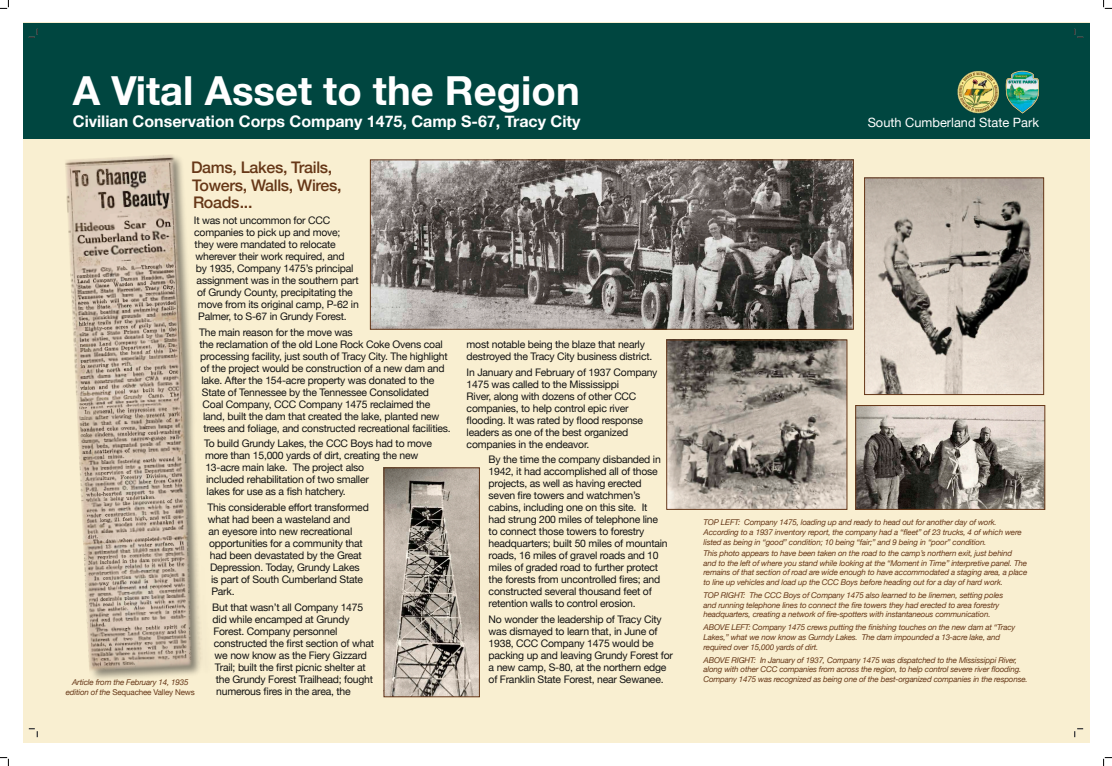
<style>
.page{position:relative;width:1112px;height:766px;background:#fff}
.page>*{position:absolute;margin:0;border:0;box-sizing:border-box;transform-origin:0 0}
.t1{font:700 40px "Helvetica Neue";color:#fff}
.t2{font:700 16px "Helvetica Neue";color:#fff}
.t3{font:500 16px/17.6px "Helvetica Neue";letter-spacing:-.02em;color:#663717}
.t4{font:12.8px "Helvetica Neue";color:#fff}
.t5{font:10.4px/12px "Helvetica Neue";letter-spacing:-.02em;color:#121212}
.t6{font:italic 8px/9.6px "Helvetica Neue";letter-spacing:-.02em;color:#663717}
.s1{font-style:normal}
</style>
<div class="page">
<div style="left:23px;top:23px;width:1066px;height:720px;background:#f9efd1"></div>
<div style="left:23px;top:23px;width:1066px;height:115px;background:#004640"></div>
<img style="left:65px;top:155px;width:137px;height:519px">
<img style="left:668px;top:342px;width:177px;height:165px">
<div style="left:666px;top:340px;width:181px;height:169px;border:1px solid #663717"></div>
<img style="left:857px;top:407px;width:185px;height:100px">
<div style="left:855px;top:405px;width:189px;height:104px;border:1px solid #663717"></div>
<img style="left:866px;top:180px;width:175px;height:213px">
<div style="left:864px;top:178px;width:179px;height:217px;border:1px solid #663717"></div>
<img style="left:372px;top:162px;width:479px;height:165px">
<div style="left:370px;top:160px;width:483px;height:169px;border:1px solid #663717"></div>
<img style="left:386px;top:469px;width:91px;height:226px">
<div style="left:384px;top:467px;width:95px;height:230px;border:1px solid #663717"></div>
<svg style="left:29px;top:29px;width:9px;height:9px"></svg>
<svg style="left:29px;top:728px;width:9px;height:9px"></svg>
<svg style="left:1074px;top:29px;width:8px;height:9px"></svg>
<svg style="left:1074px;top:728px;width:8px;height:9px"></svg>
<svg style="left:0;top:0;width:9px;height:9px"></svg>
<svg style="left:0;top:757px;width:9px;height:9px"></svg>
<svg style="left:1103px;top:0;width:8px;height:9px"></svg>
<svg style="left:1103px;top:757px;width:8px;height:9px"></svg>
<h1 class="t1" style="left:73px;top:59px;width:147px">Subject</h1>
<h1 class="t1" style="left:73px;top:59px;width:508px">A Vital Asset to the Region</h1>
<h2 class="t2" style="left:73px;top:109px;width:509px">Civilian Conservation Corps Company 1475, Camp S-67, Tracy City</h2>
<p class="t4" style="left:867px;top:113px;width:173px">South Cumberland State Park</p>
<h2 class="t3" style="left:191px;top:157px;width:152px">Dams, Lakes, Trails,<br>Towers, Walls, Wires,<br>Roads...</h2>
<p class="t5" style="left:194px;top:215px;width:138px">It was not uncommon for CCC</p>
<p class="t5" style="left:194px;top:227px;width:148px">companies to pick up and move;</p>
<p class="t5" style="left:194px;top:239px;width:143px">they were mandated to relocate</p>
<p class="t5" style="left:195px;top:251px;width:150px">wherever their work required, and</p>
<p class="t5" style="left:196px;top:263px;width:159px">by 1935, Company 1475’s principal</p>
<p class="t5" style="left:196px;top:275px;width:163px">assignment was in the southern part</p>
<p class="t5" style="left:197px;top:287px;width:157px">of Grundy County, precipitating the</p>
<p class="t5" style="left:198px;top:299px;width:162px">move from its original camp, P-62 in</p>
<p class="t5" style="left:198px;top:311px;width:150px">Palmer, to S-67 in Grundy Forest.</p>
<p class="t5" style="left:199px;top:326px;width:155px">The main reason for the move was</p>
<p class="t5" style="left:199px;top:338px;width:245px">the reclamation of the old Lone Rock Coke Ovens coal</p>
<p class="t5" style="left:200px;top:350px;width:249px">processing facility, just south of Tracy City. The highlight</p>
<p class="t5" style="left:200px;top:362px;width:245px">of the project would be construction of a new dam and</p>
<p class="t5" style="left:201px;top:374px;width:234px">lake. After the 154-acre property was donated to the</p>
<p class="t5" style="left:202px;top:386px;width:229px">State of Tennessee by the Tennessee Consolidated</p>
<p class="t5" style="left:202px;top:398px;width:229px">Coal Company, CCC Company 1475 reclaimed the</p>
<p class="t5" style="left:203px;top:410px;width:238px">land, built the dam that created the lake, planted new</p>
<p class="t5" style="left:203px;top:422px;width:249px">trees and foliage, and constructed recreational facilities.</p>
<p class="t5" style="left:204px;top:438px;width:229px">To build Grundy Lakes, the CCC Boys had to move more than 15,000 yards of dirt, creating the new 13-acre main lake. The project also<br>included rehabilitation of two smaller<br>lakes for use as a fish hatchery.</p>
<p class="t5" style="left:207px;top:502px;width:163px">This considerable effort transformed</p>
<p class="t5" style="left:208px;top:514px;width:144px">what had been a wasteland and</p>
<p class="t5" style="left:208px;top:526px;width:145px">an eyesore into new recreational</p>
<p class="t5" style="left:209px;top:538px;width:155px">opportunities for a community that</p>
<p class="t5" style="left:210px;top:550px;width:153px">had been devastated by the Great</p>
<p class="t5" style="left:210px;top:562px;width:151px">Depression. Today, Grundy Lakes</p>
<p class="t5" style="left:211px;top:574px;width:154px">is part of South Cumberland State</p>
<p class="t5" style="left:211px;top:586px;width:25px">Park.</p>
<p class="t5" style="left:212px;top:601px;width:152px">But that wasn’t all Company 1475</p>
<p class="t5" style="left:212px;top:613px;width:138px">did while encamped at Grundy</p>
<p class="t5" style="left:213px;top:625px;width:125px">Forest. Company personnel</p>
<p class="t5" style="left:214px;top:637px;width:162px">constructed the first section of what</p>
<p class="t5" style="left:214px;top:649px;width:154px">we now know as the Fiery Gizzard</p>
<p class="t5" style="left:215px;top:661px;width:152px">Trail; built the first picnic shelter at</p>
<p class="t5" style="left:216px;top:673px;width:159px">the Grundy Forest Trailhead; fought</p>
<p class="t5" style="left:216px;top:685px;width:136px">numerous fires in the area, the</p>
<h2 class="t2" style="left:412px;top:109px;width:162px">“Camp Alvin C. York”</h2>
<p class="t5" style="left:466px;top:339px;width:187px">most notable being the blaze that nearly destroyed the Tracy City business district.</p>
<p class="t5" style="left:466px;top:366px;width:192px">In January and February of 1937 Company 1475 was called to the Mississippi<br>River, along with dozens of other CCC companies, to help control epic river flooding. It was rated by flood response leaders as one of the best organized companies in the endeavor.</p>
<p class="t5" style="left:488px;top:454px;width:180px">By the time the company disbanded in 1942, it had accomplished all of those projects, as well as having erected seven fire towers and watchmen’s cabins, including one on this site. It<br>had strung 200 miles of telephone line to connect those towers to forestry headquarters; built 50 miles of mountain roads, 16 miles of gravel roads and 10 miles of graded road to further protect the forests from uncontrolled fires; and constructed several thousand feet of retention walls to control erosion.</p>
<p class="t5" style="left:488px;top:614px;width:186px">No wonder the leadership of Tracy City was dismayed to learn that, in June of 1938, CCC Company 1475 would be packing up and leaving Grundy Forest for a new camp, S-80, at the northern edge of Franklin State Forest, near Sewanee.</p>
<p class="t6" style="left:703px;top:518px;width:319px">TOP LEFT: Company 1475, loading up and ready to head out for another day of work.<br>According to a 1937 inventory report, the company had a “fleet” of 23 trucks, 4 of which were listed as being in “good” condition; 10 being “fair;” and 9 being in “poor” condition.</p>
<p class="t6" style="left:703px;top:549px;width:325px">This photo appears to have been taken on the road to the camp’s northern exit, just behind<br>and to the left of where you stand while looking at the “Moment in Time” interpretive panel. The remains of that section of road are wide enough to have accommodated a staging area, a place to line up vehicles and load up the CCC Boys before heading out for a day of hard work.</p>
<p class="t6" style="left:703px;top:591px;width:301px">TOP RIGHT: The CCC Boys of Company 1475 also learned to be linemen, setting poles and running telephone lines to connect the fire towers they had erected to area forestry headquarters, creating a network of fire-spotters with instantaneous communication.</p>
<p class="t6" style="left:703px;top:623px;width:313px">ABOVE LEFT: Company 1475 crews putting the finishing touches on the new dam at “Tracy<br>Lakes,” what we now know as Gurndy Lakes. The dam impounded a 13-acre lake, and required over 15,000 yards of dirt.</p>
<p class="t6" style="left:703px;top:655px;width:325px">ABOVE RIGHT: In January of 1937, Company 1475 was dispatched to the Mississippi River, along with other CCC companies from across the region, to help control severe river flooding.<br>Company 1475 was recognized as being one of the best-organized companies in the response.</p>
<p class="t6" style="left:66px;top:678px;width:130px;text-align:center">Article from the February 14, 1935 edition of the <span class="s1">Sequachee Valley News</span></p>
</div>
